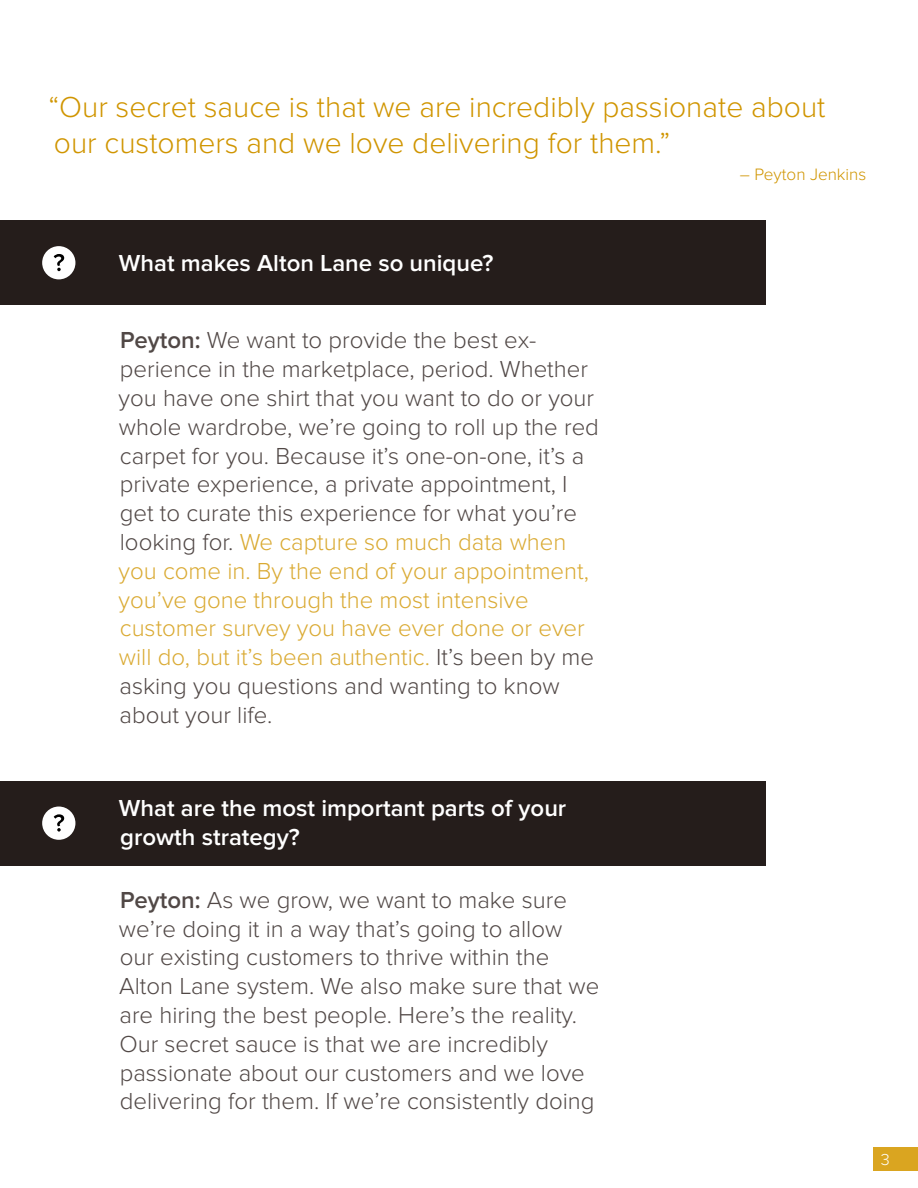
<style>
.page{position:relative;width:918px;height:1188px;background:#fff}
.page>*{position:absolute;margin:0;border:0;box-sizing:border-box;transform-origin:0 0}
.t1{font:300 30px/36px "Proxima Nova";color:#d09500}
.t2{font:300 24px/28.8px "Proxima Nova";color:#514846}
.t3{font:600 24px/28.8px "Proxima Nova";color:#fff}
.t4{font:300 17.1px "Proxima Nova";color:#d09500}
.t5{font:300 16.5px "Proxima Nova";color:#fff}
.s1{font-weight:600}
.s2{color:#daaa33}
</style>
<div class="page">
<div style="left:0;top:781px;width:766px;height:85px;background:#251d1b"></div>
<div style="left:42px;top:807px;width:33px;height:33px;background:#fff;border-radius:50%"></div>
<svg style="left:54px;top:814px;width:10px;height:18px"></svg>
<div style="left:0;top:220px;width:766px;height:85px;background:#251d1b"></div>
<div style="left:42px;top:246px;width:33px;height:33px;background:#fff;border-radius:50%"></div>
<svg style="left:54px;top:254px;width:10px;height:17px"></svg>
<div style="left:873px;top:1147px;width:45px;height:24px;background:#daa520"></div>
<p class="t1" style="left:48px;top:89px;width:778px">“Our secret sauce is that we are incredibly passionate about our customers and we love delivering for them.”</p>
<p class="t4" style="left:740px;top:164px;width:128px">– Peyton Jenkins</p>
<p class="t3" style="left:119px;top:249px;width:376px">What makes Alton Lane so unique?</p>
<p class="t2" style="left:119px;top:326px;width:482px"><span class="s1">Peyton:</span> We want to provide the best ex&shy;perience in the marketplace, period. Whether you have one shirt that you want to do or your whole wardrobe, we’re going to roll up the red carpet for you. Because it’s one-on-one, it’s a private experience, a private appointment, I get to curate this experience for what you’re looking for. <span class="s2">We capture so much data when you come in. By the end of your appointment, you’ve gone through the most intensive customer survey you have ever done or ever will do, but it’s been authentic.</span> It’s been by me asking you questions and wanting to know about your life.</p>
<p class="t3" style="left:119px;top:795px;width:449px">What are the most important parts of your growth strategy?</p>
<p class="t2" style="left:119px;top:886px;width:482px"><span class="s1">Peyton:</span> As we grow, we want to make sure we’re doing it in a way that’s going to allow our existing customers to thrive within the Alton Lane system. We also make sure that we are hiring the best people. Here’s the reality.<br>Our secret sauce is that we are incredibly passionate about our customers and we love delivering for them. If we’re consistently doing</p>
<p class="t5" style="left:881px;top:1150px;width:10px">3</p>
</div>
